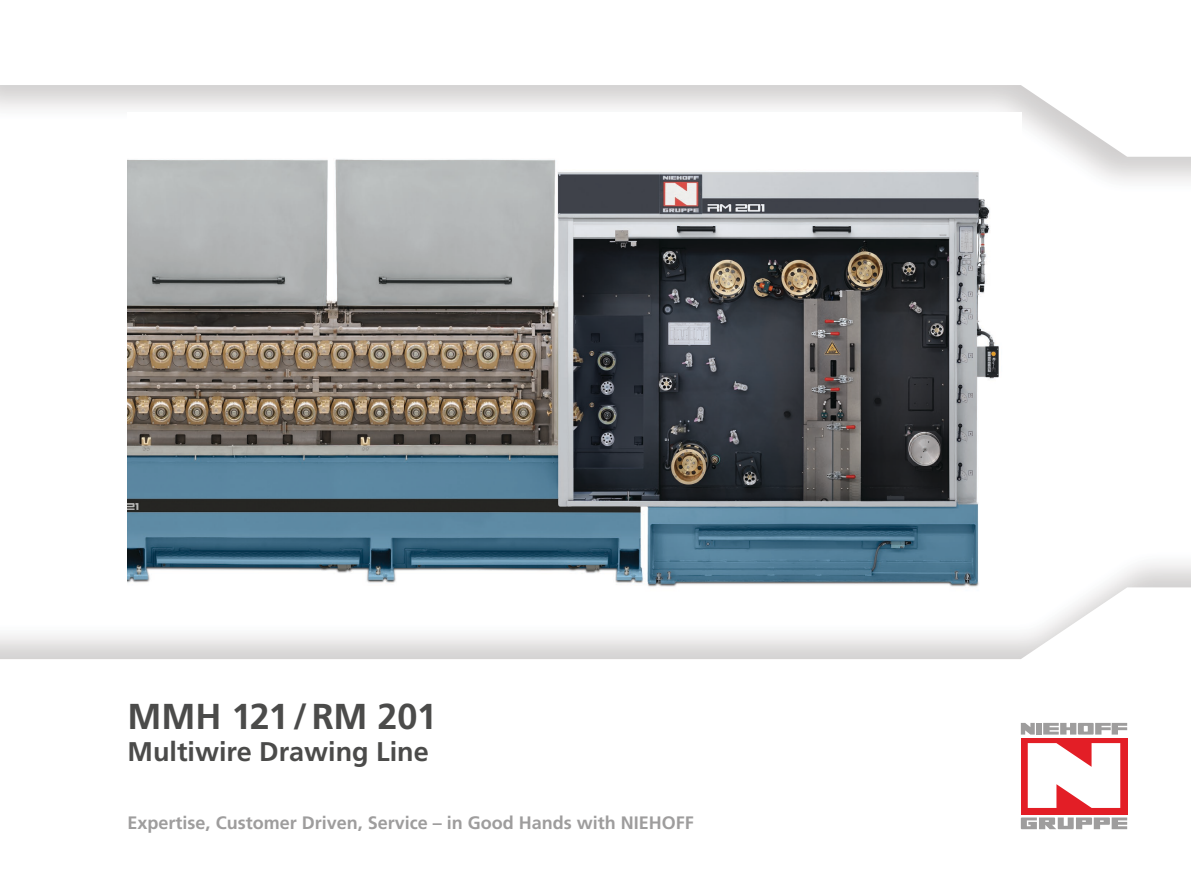
<style>
.page{position:relative;width:1191px;height:893px;background:#fff}
.page>*{position:absolute;margin:0;border:0;box-sizing:border-box;transform-origin:0 0}
.t1{font:700 36px "Frutiger LT Com";letter-spacing:-.005em;color:#4b4b4a}
.t2{font:700 27px "Frutiger LT Com";color:#4b4b4a}
.t3{font:700 18px "Frutiger LT Com";color:#9e9d9d}
</style>
<div class="page">
<img style="left:127px;top:548px;width:1064px;height:39px">
<svg style="left:0;top:587px;width:1191px;height:243px"></svg>
<svg style="left:0;top:85px;width:1191px;height:72px"></svg>
<div style="left:1020px;top:738px;width:107px;height:76px;background:#e31e26"></div>
<svg style="left:1020px;top:817px;width:107px;height:12px"></svg>
<div style="left:1036px;top:723px;width:5px;height:12px;background:#9e9d9d"></div>
<svg style="left:1020px;top:723px;width:14px;height:12px"></svg>
<svg style="left:1043px;top:723px;width:84px;height:12px"></svg>
<svg style="left:1027px;top:743px;width:93px;height:65px;background:#faddde"></svg>
<img style="left:128px;top:113px;width:893px;height:479px">
<svg style="left:0;top:693px;width:1px;height:72px"></svg>
<h1 class="t1" style="left:128px;top:695px;width:311px">MMH 121 / RM 201</h1>
<h2 class="t2" style="left:128px;top:736px;width:303px">Multiwire Drawing Line</h2>
<p class="t3" style="left:128px;top:812px;width:568px">Expertise, Customer Driven, Service – in Good Hands with NIEHOFF</p>
</div>
